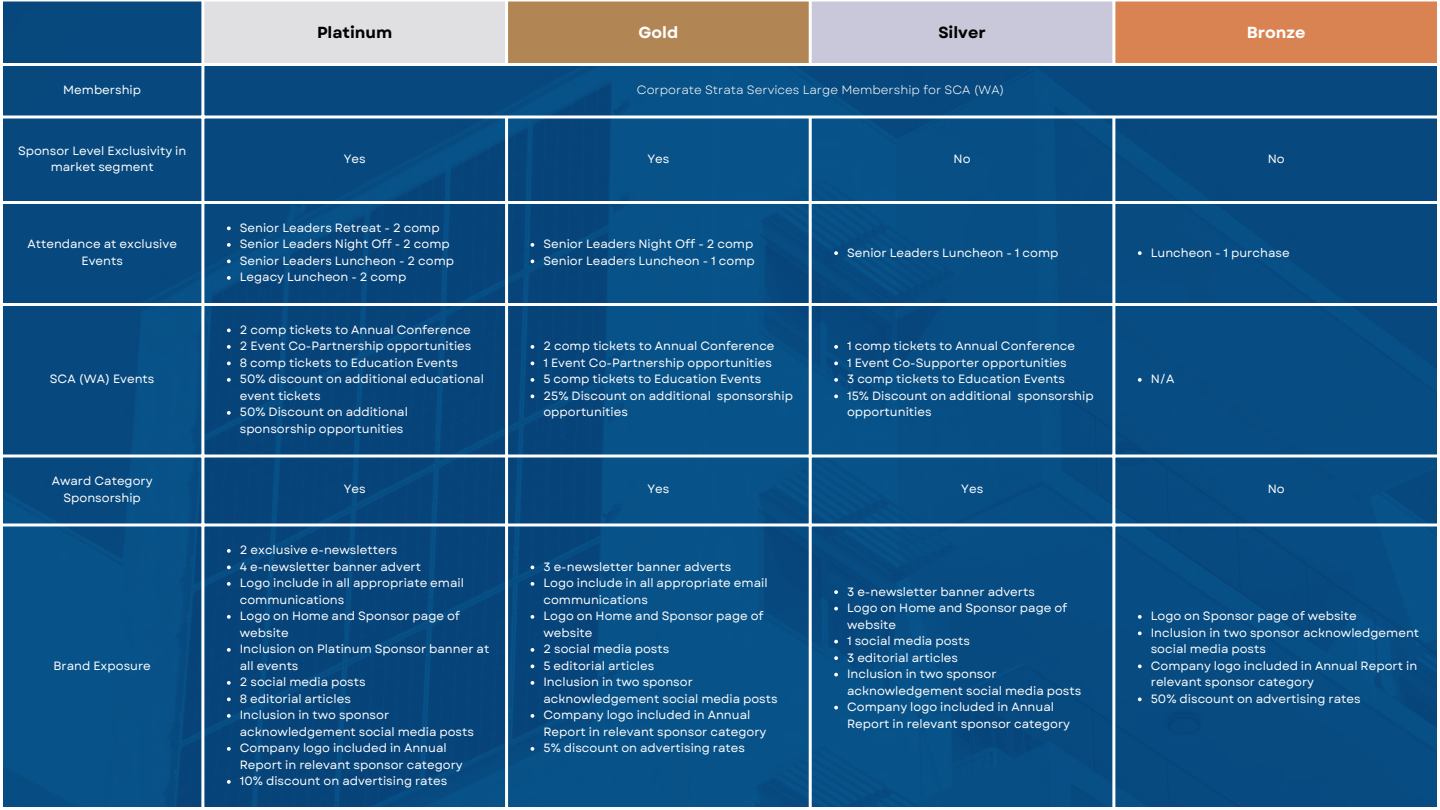
<style>
.page{position:relative;width:1440px;height:810px;background:#024a80}
.page>*{position:absolute;margin:0;border:0;box-sizing:border-box;transform-origin:0 0}
.t1{font:700 16px "Garet";color:#000}
.t2{font:700 16px "Garet";color:#fff}
.t3{font:12px/16.5px "Garet";color:#fff}
.t4{font:12px "Garet";color:#fff}
</style>
<div class="page">
<div style="left:203px;top:0;width:304px;height:65px;background:#e0e0e2"></div>
<div style="left:506px;top:0;width:304px;height:65px;background:#b28654"></div>
<div style="left:810px;top:0;width:304px;height:65px;background:#c8c8da"></div>
<div style="left:1114px;top:0;width:325px;height:65px;background:#d98352"></div>
<svg style="left:227px;top:226px;width:4px;height:4px"></svg>
<svg style="left:227px;top:243px;width:4px;height:4px"></svg>
<svg style="left:227px;top:260px;width:4px;height:3px"></svg>
<svg style="left:227px;top:276px;width:4px;height:4px"></svg>
<svg style="left:531px;top:243px;width:3px;height:4px"></svg>
<svg style="left:834px;top:251px;width:4px;height:4px"></svg>
<svg style="left:1138px;top:251px;width:4px;height:4px"></svg>
<svg style="left:227px;top:328px;width:4px;height:4px"></svg>
<svg style="left:227px;top:345px;width:4px;height:4px"></svg>
<svg style="left:227px;top:362px;width:4px;height:3px"></svg>
<svg style="left:227px;top:378px;width:4px;height:4px"></svg>
<svg style="left:227px;top:411px;width:4px;height:4px"></svg>
<svg style="left:531px;top:345px;width:3px;height:4px"></svg>
<svg style="left:531px;top:378px;width:3px;height:4px"></svg>
<svg style="left:531px;top:394px;width:3px;height:4px"></svg>
<svg style="left:834px;top:345px;width:4px;height:4px"></svg>
<svg style="left:834px;top:362px;width:4px;height:3px"></svg>
<svg style="left:834px;top:378px;width:4px;height:4px"></svg>
<svg style="left:834px;top:394px;width:4px;height:4px"></svg>
<svg style="left:1138px;top:378px;width:4px;height:4px"></svg>
<svg style="left:227px;top:549px;width:4px;height:4px"></svg>
<svg style="left:227px;top:566px;width:4px;height:3px"></svg>
<svg style="left:227px;top:582px;width:4px;height:4px"></svg>
<svg style="left:227px;top:615px;width:4px;height:4px"></svg>
<svg style="left:227px;top:648px;width:4px;height:4px"></svg>
<svg style="left:227px;top:681px;width:4px;height:4px"></svg>
<svg style="left:227px;top:698px;width:4px;height:3px"></svg>
<svg style="left:227px;top:714px;width:4px;height:4px"></svg>
<svg style="left:227px;top:747px;width:4px;height:4px"></svg>
<svg style="left:227px;top:780px;width:4px;height:4px"></svg>
<svg style="left:531px;top:582px;width:3px;height:4px"></svg>
<svg style="left:531px;top:615px;width:3px;height:4px"></svg>
<svg style="left:531px;top:648px;width:3px;height:4px"></svg>
<svg style="left:531px;top:664px;width:3px;height:4px"></svg>
<svg style="left:531px;top:681px;width:3px;height:4px"></svg>
<svg style="left:531px;top:714px;width:3px;height:4px"></svg>
<svg style="left:531px;top:747px;width:3px;height:4px"></svg>
<svg style="left:834px;top:590px;width:4px;height:4px"></svg>
<svg style="left:834px;top:607px;width:4px;height:3px"></svg>
<svg style="left:834px;top:640px;width:4px;height:4px"></svg>
<svg style="left:834px;top:656px;width:4px;height:4px"></svg>
<svg style="left:834px;top:673px;width:4px;height:3px"></svg>
<svg style="left:834px;top:706px;width:4px;height:4px"></svg>
<svg style="left:1138px;top:615px;width:4px;height:4px"></svg>
<svg style="left:1138px;top:632px;width:4px;height:3px"></svg>
<svg style="left:1138px;top:664px;width:4px;height:4px"></svg>
<svg style="left:1138px;top:698px;width:4px;height:3px"></svg>
<hr style="left:0;top:2px;width:3px;height:805px;background:#fff">
<hr style="left:201px;top:2px;width:3px;height:805px;background:#fff">
<hr style="left:505px;top:2px;width:3px;height:61px;background:#fff">
<hr style="left:505px;top:118px;width:3px;height:689px;background:#fff">
<hr style="left:809px;top:2px;width:3px;height:61px;background:#fff">
<hr style="left:809px;top:118px;width:3px;height:689px;background:#fff">
<hr style="left:1112px;top:2px;width:3px;height:61px;background:#fff">
<hr style="left:1112px;top:118px;width:3px;height:689px;background:#fff">
<hr style="left:1437px;top:2px;width:3px;height:805px;background:#fff">
<hr style="left:0;top:0;width:1440px;height:2px;background:#fff">
<hr style="left:0;top:63px;width:1440px;height:3px;background:#fff">
<hr style="left:0;top:116px;width:1440px;height:2px;background:#fff">
<hr style="left:0;top:201px;width:1440px;height:3px;background:#fff">
<hr style="left:0;top:303px;width:1440px;height:3px;background:#fff">
<svg style="left:3px;top:454px;width:1434px;height:4px;background:#c1d2df"></svg>
<hr style="left:0;top:524px;width:1440px;height:2px;background:#fff">
<hr style="left:0;top:807px;width:1440px;height:3px;background:#fff">
<p class="t1" style="left:317px;top:20px;width:77px">Platinum</p>
<p class="t2" style="left:638px;top:20px;width:41px">Gold</p>
<p class="t1" style="left:938px;top:20px;width:49px">Silver</p>
<p class="t2" style="left:1247px;top:20px;width:60px">Bronze</p>
<p class="t3" style="left:63px;top:81px;width:79px">Membership</p>
<p class="t4" style="left:637px;top:81px;width:369px">Corporate Strata Services Large Membership for SCA (WA)</p>
<p class="t3" style="left:18px;top:142px;width:170px;text-align:center">Sponsor Level Exclusivity in market segment</p>
<p class="t3" style="left:344px;top:150px;width:23px">Yes</p>
<p class="t3" style="left:647px;top:150px;width:23px">Yes</p>
<p class="t3" style="left:954px;top:150px;width:18px">No</p>
<p class="t3" style="left:1268px;top:150px;width:18px">No</p>
<p class="t3" style="left:27px;top:236px;width:151px;text-align:center">Attendance at exclusive<br>Events</p>
<p class="t3" style="left:50px;top:371px;width:106px">SCA (WA) Events</p>
<p class="t3" style="left:240px;top:219px;width:201px">Senior Leaders Retreat - 2 comp</p>
<p class="t3" style="left:240px;top:236px;width:211px">Senior Leaders Night Off - 2 comp</p>
<p class="t3" style="left:240px;top:252px;width:216px">Senior Leaders Luncheon - 2 comp</p>
<p class="t3" style="left:240px;top:269px;width:168px">Legacy Luncheon - 2 comp</p>
<p class="t3" style="left:240px;top:321px;width:233px">2 comp tickets to Annual Conference</p>
<p class="t3" style="left:240px;top:338px;width:233px">2 Event Co-Partnership opportunities</p>
<p class="t3" style="left:240px;top:354px;width:220px">8 comp tickets to Education Events</p>
<p class="t3" style="left:240px;top:371px;width:246px">50% discount on additional educational event tickets</p>
<p class="t3" style="left:240px;top:404px;width:170px">50% Discount on additional sponsorship opportunities</p>
<p class="t3" style="left:543px;top:236px;width:211px">Senior Leaders Night Off - 2 comp</p>
<p class="t3" style="left:543px;top:252px;width:213px">Senior Leaders Luncheon - 1 comp</p>
<p class="t3" style="left:543px;top:338px;width:233px">2 comp tickets to Annual Conference</p>
<p class="t3" style="left:543px;top:354px;width:230px">1 Event Co-Partnership opportunities</p>
<p class="t3" style="left:543px;top:371px;width:220px">5 comp tickets to Education Events</p>
<p class="t3" style="left:543px;top:387px;width:251px">25% Discount on additional sponsorship opportunities</p>
<p class="t3" style="left:847px;top:244px;width:213px">Senior Leaders Luncheon - 1 comp</p>
<p class="t3" style="left:1151px;top:244px;width:140px">Luncheon - 1 purchase</p>
<p class="t3" style="left:847px;top:338px;width:230px">1 comp tickets to Annual Conference</p>
<p class="t3" style="left:847px;top:354px;width:221px">1 Event Co-Supporter opportunities</p>
<p class="t3" style="left:847px;top:371px;width:220px">3 comp tickets to Education Events</p>
<p class="t3" style="left:847px;top:387px;width:248px">15% Discount on additional sponsorship opportunities</p>
<p class="t3" style="left:1151px;top:371px;width:25px">N/A</p>
<p class="t3" style="left:52px;top:473px;width:102px;text-align:center">Award Category<br>Sponsorship</p>
<p class="t3" style="left:344px;top:481px;width:23px">Yes</p>
<p class="t3" style="left:647px;top:481px;width:23px">Yes</p>
<p class="t3" style="left:961px;top:481px;width:23px">Yes</p>
<p class="t3" style="left:1268px;top:481px;width:18px">No</p>
<p class="t3" style="left:53px;top:657px;width:99px">Brand Exposure</p>
<p class="t3" style="left:240px;top:542px;width:159px">2 exclusive e-newsletters</p>
<p class="t3" style="left:240px;top:558px;width:183px">4 e-newsletter banner advert</p>
<p class="t3" style="left:240px;top:575px;width:226px">Logo include in all appropriate email communications</p>
<p class="t3" style="left:240px;top:608px;width:222px">Logo on Home and Sponsor page of website</p>
<p class="t3" style="left:240px;top:641px;width:251px">Inclusion on Platinum Sponsor banner at all events</p>
<p class="t3" style="left:240px;top:674px;width:127px">2 social media posts</p>
<p class="t3" style="left:240px;top:690px;width:113px">8 editorial articles</p>
<p class="t3" style="left:240px;top:707px;width:236px">Inclusion in two sponsor acknowledgement social media posts</p>
<p class="t3" style="left:240px;top:740px;width:224px">Company logo included in Annual<br>Report in relevant sponsor category</p>
<p class="t3" style="left:240px;top:773px;width:209px">10% discount on advertising rates</p>
<p class="t3" style="left:543px;top:558px;width:189px">3 e-newsletter banner adverts</p>
<p class="t3" style="left:543px;top:575px;width:226px">Logo include in all appropriate email communications</p>
<p class="t3" style="left:543px;top:608px;width:222px">Logo on Home and Sponsor page of website</p>
<p class="t3" style="left:543px;top:641px;width:127px">2 social media posts</p>
<p class="t3" style="left:543px;top:657px;width:112px">5 editorial articles</p>
<p class="t3" style="left:543px;top:674px;width:236px">Inclusion in two sponsor acknowledgement social media posts</p>
<p class="t3" style="left:543px;top:707px;width:224px">Company logo included in Annual<br>Report in relevant sponsor category</p>
<p class="t3" style="left:543px;top:740px;width:203px">5% discount on advertising rates</p>
<p class="t3" style="left:847px;top:583px;width:189px">3 e-newsletter banner adverts</p>
<p class="t3" style="left:847px;top:600px;width:222px">Logo on Home and Sponsor page of website</p>
<p class="t3" style="left:847px;top:633px;width:124px">1 social media posts</p>
<p class="t3" style="left:847px;top:649px;width:112px">3 editorial articles</p>
<p class="t3" style="left:847px;top:666px;width:236px">Inclusion in two sponsor acknowledgement social media posts</p>
<p class="t3" style="left:847px;top:699px;width:224px">Company logo included in Annual<br>Report in relevant sponsor category</p>
<p class="t3" style="left:1151px;top:608px;width:208px">Logo on Sponsor page of website</p>
<p class="t3" style="left:1151px;top:624px;width:270px">Inclusion in two sponsor acknowledgement social media posts</p>
<p class="t3" style="left:1151px;top:657px;width:268px">Company logo included in Annual Report in relevant sponsor category</p>
<p class="t3" style="left:1151px;top:690px;width:211px">50% discount on advertising rates</p>
</div>
